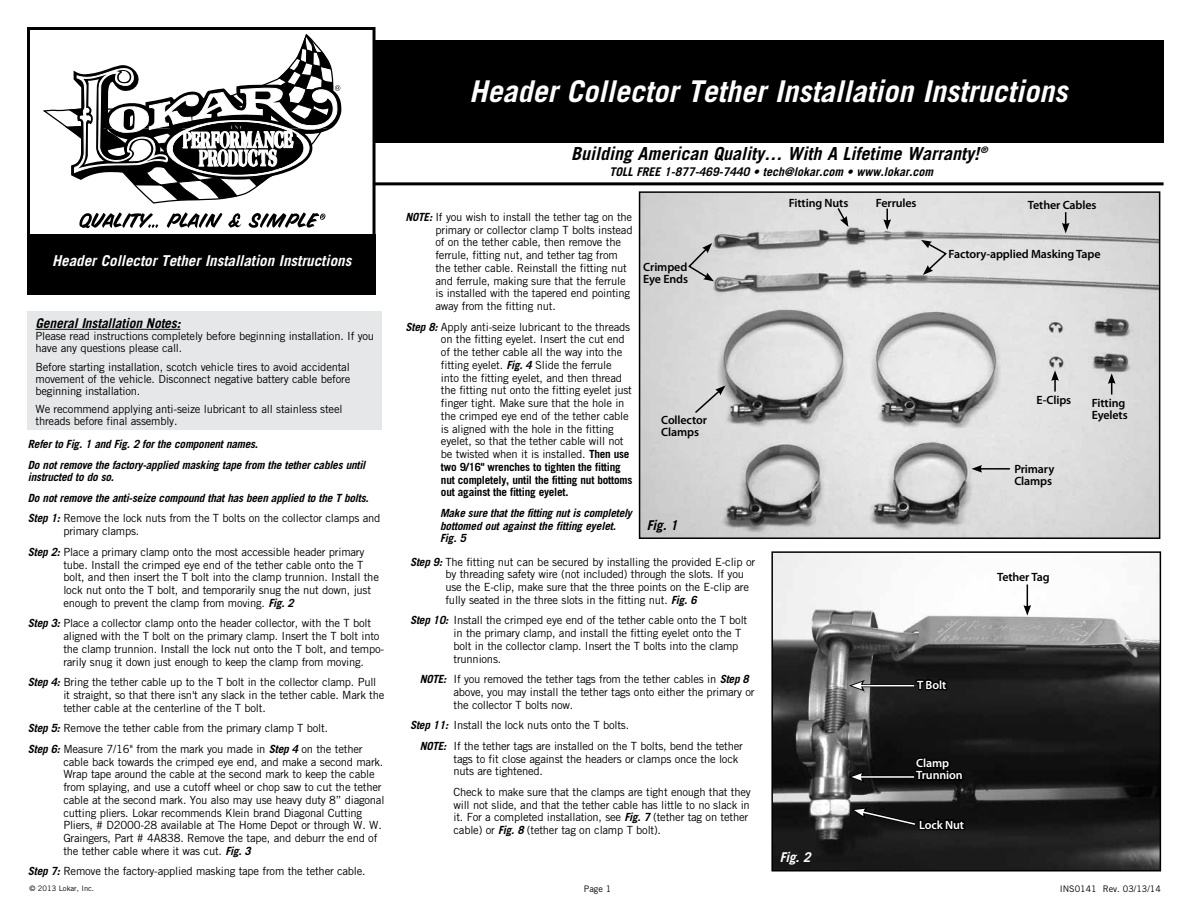
<style>
.page{position:relative;width:1188px;height:918px;background:#fff}
.page>*{position:absolute;margin:0;border:0;box-sizing:border-box;transform-origin:0 0}
.t1{font:italic 700 30px "Trade Gothic";color:#fff}
.t2{font:italic 700 18px "Trade Gothic";color:#000}
.t3{font:italic 700 15px "Trade Gothic";color:#fff}
.t4{font:italic 700 13.5px "Trade Gothic";letter-spacing:-.01em;color:#000}
.t5{font:italic 700 13.5px "Trade Gothic";color:#fff}
.t6{font:600 12px/12px "Myriad Pro";letter-spacing:-.01em;color:#000}
.t7{font:italic 700 12px "Trade Gothic";color:#000}
.t8{font:600 12px/12px "Myriad Pro";letter-spacing:-.01em;color:#fff}
.t9{font:11.25px/12.8px "Trade Gothic";letter-spacing:-.02em;color:#000}
.t10{font:italic 700 11.25px/20.5px "Trade Gothic";letter-spacing:-.02em;color:#000}
.t11{font:9px "Trade Gothic";color:#000}
.t12{font:italic 700 9px "Trade Gothic";color:#000}
.t13{font:7.5px "Trade Gothic";color:#000}
.s1{font-weight:400;font-style:normal}
.s2{font-weight:700;font-style:italic}
.s3{font-weight:700}
</style>
<div class="page">
<img style="left:642px;top:194px;width:515px;height:342px">
<div style="left:639px;top:191px;width:521px;height:348px;border:2px solid #000"></div>
<img style="left:774px;top:554px;width:384px;height:315px">
<div style="left:771px;top:551px;width:390px;height:321px;border:2px solid #000"></div>
<div style="left:364px;top:41px;width:800px;height:102px;background:#000"></div>
<hr style="left:366px;top:182px;width:798px;height:3px;background:#000">
<div style="left:28px;top:28px;width:346px;height:263px;background:#fff"></div>
<svg style="left:43px;top:109px;width:163px;height:95px"></svg>
<svg style="left:66px;top:34px;width:275px;height:166px"></svg>
<svg style="left:79px;top:212px;width:79px;height:16px"></svg>
<svg style="left:167px;top:212px;width:55px;height:16px"></svg>
<svg style="left:228px;top:213px;width:14px;height:15px"></svg>
<svg style="left:249px;top:212px;width:77px;height:16px"></svg>
<div style="left:27px;top:27px;width:349px;height:266px;border:3px solid #000"></div>
<div style="left:27px;top:234px;width:348px;height:60px;background:#000"></div>
<div style="left:27px;top:311px;width:355px;height:119px;background:#e6e7e8"></div>
<hr style="left:36px;top:329px;width:145px;height:1px;background:#000">
<svg style="left:914px;top:678px;width:35px;height:15px"></svg>
<svg style="left:913px;top:730px;width:52px;height:63px;background:#131313"></svg>
<hr style="left:980px;top:468px;width:30px;height:2px;background:#000">
<svg style="left:972px;top:465px;width:10px;height:8px"></svg>
<svg style="left:883px;top:209px;width:8px;height:21px"></svg>
<svg style="left:836px;top:206px;width:12px;height:21px"></svg>
<svg style="left:1062px;top:212px;width:8px;height:21px"></svg>
<svg style="left:1023px;top:584px;width:8px;height:32px"></svg>
<svg style="left:1051px;top:370px;width:8px;height:22px"></svg>
<svg style="left:1108px;top:373px;width:8px;height:22px"></svg>
<svg style="left:693px;top:385px;width:33px;height:30px"></svg>
<svg style="left:851px;top:807px;width:116px;height:34px;background:#1a1a1a"></svg>
<hr style="left:859px;top:775px;width:56px;height:3px;background:#000">
<hr style="left:859px;top:684px;width:56px;height:3px;background:#000">
<hr style="left:860px;top:776px;width:54px;height:2px;background:#fff">
<svg style="left:849px;top:771px;width:16px;height:12px"></svg>
<hr style="left:860px;top:685px;width:54px;height:1px;background:#fff">
<svg style="left:849px;top:680px;width:16px;height:12px"></svg>
<svg style="left:687px;top:243px;width:27px;height:38px"></svg>
<svg style="left:921px;top:240px;width:27px;height:35px"></svg>
<h1 class="t1" style="left:469px;top:73px;width:600px">Header Collector Tether Installation Instructions</h1>
<p class="t12" style="left:980px;top:145px;width:9px">®</p>
<h2 class="t2" style="left:571px;top:143px;width:410px">Building American Quality… With A Lifetime Warranty!</h2>
<h3 class="t3" style="left:52px;top:252px;width:301px">Header Collector Tether Installation Instructions</h3>
<p class="t4" style="left:36px;top:315px;width:147px">General Installation Notes:</p>
<p class="t9" style="left:36px;top:330px;width:340px;line-height:12px">Please read instructions completely before beginning installation. If you have any questions please call.</p>
<p class="t9" style="left:36px;top:361px;width:316px;line-height:12px;text-align:justify">Before starting installation, scotch vehicle tires to avoid accidental movement of the vehicle. Disconnect negative battery cable before beginning installation.</p>
<p class="t9" style="left:36px;top:403px;width:309px;line-height:12px">We recommend applying anti-seize lubricant to all stainless steel threads before final assembly.</p>
<p class="t10" style="left:28px;top:434px;width:339px">Refer to Fig. 1 and Fig. 2 for the component names.<br>Do not remove the factory-applied masking tape from the tether cables until</p>
<p class="t10" style="left:28px;top:467px;width:354px">instructed to do so.<br>Do not remove the anti-seize compound that has been applied to the T bolts.<br>Step 1: <span class="s1">Remove the lock nuts from the T bolts on the collector clamps and</span></p>
<p class="t9" style="left:28px;top:521px;width:338px;line-height:20.5px;text-indent:35px">primary clamps.<br><span class="s2">Step 2:</span> Place a primary clamp onto the most accessible header primary</p>
<p class="t9" style="left:63px;top:558px;width:317px">tube. Install the crimped eye end of the tether cable onto the T bolt, and then insert the T bolt into the clamp trunnion. Install the lock nut onto the T bolt, and temporarily snug the nut down, just enough to prevent the clamp from moving. <span class="s2">Fig. 2</span></p>
<p class="t9" style="left:63px;top:617px;width:322px;text-indent:-35px"><span class="s2">Step 3:</span> Place a collector clamp onto the header collector, with the T bolt aligned with the T bolt on the primary clamp. Insert the T bolt into the clamp trunnion. Install the lock nut onto the T bolt, and tempo&shy;rarily snug it down just enough to keep the clamp from moving.</p>
<p class="t9" style="left:63px;top:676px;width:323px;text-indent:-35px"><span class="s2">Step 4:</span> Bring the tether cable up to the T bolt in the collector clamp. Pull it straight, so that there isn't any slack in the tether cable. Mark the tether cable at the centerline of the T bolt.</p>
<p class="t9" style="left:28px;top:718px;width:336px;line-height:20.5px"><span class="s2">Step 5:</span> Remove the tether cable from the primary clamp T bolt.<br><span class="s2">Step 6:</span> Measure 7/16" from the mark you made in <span class="s2">Step 4</span> on the tether</p>
<p class="t9" style="left:63px;top:755px;width:323px">cable back towards the crimped eye end, and make a second mark.<br>Wrap tape around the cable at the second mark to keep the cable from splaying, and use a cutoff wheel or chop saw to cut the tether cable at the second mark. You also may use heavy duty 8” diagonal cutting pliers. Lokar recommends Klein brand Diagonal Cutting Pliers, # D2000-28 available at The Home Depot or through W. W.<br>Graingers, Part # 4A838. Remove the tape, and deburr the end of the tether cable where it was cut. <span class="s2">Fig. 3</span></p>
<p class="t9" style="left:28px;top:865px;width:339px"><span class="s2">Step 7:</span> Remove the factory-applied masking tape from the tether cable.</p>
<p class="t7" style="left:609px;top:165px;width:325px">TOLL FREE 1-877-469-7440 • tech@lokar.com • www.lokar.com</p>
<p class="t9" style="left:435px;top:210px;width:199px;text-indent:-30px"><span class="s2">NOTE:</span> If you wish to install the tether tag on the primary or collector clamp T bolts instead of on the tether cable, then remove the ferrule, fitting nut, and tether tag from the tether cable. Reinstall the fitting nut and ferrule, making sure that the ferrule is installed with the tapered end pointing away from the fitting nut.</p>
<p class="t9" style="left:441px;top:320px;width:193px;text-indent:-35px"><span class="s2">Step 8:</span> Apply anti-seize lubricant to the threads on the fitting eyelet. Insert the cut end of the tether cable all the way into the fitting eyelet. <span class="s2">Fig. 4</span> Slide the ferrule into the fitting eyelet, and then thread the fitting nut onto the fitting eyelet just finger tight. Make sure that the hole in the crimped eye end of the tether cable is aligned with the hole in the fitting eyelet, so that the tether cable will not be twisted when it is installed. <span class="s3">Then use two 9/16" wrenches to tighten the fitting nut completely, until the fitting nut bottoms out against the fitting eyelet.</span></p>
<p class="t10" style="left:440px;top:506px;width:193px;line-height:12.8px">Make sure that the fitting nut is completely bottomed out against the fitting eyelet.<br>Fig. 5</p>
<p class="t6" style="left:643px;top:261px;width:46px">Crimped<br>Eye Ends</p>
<p class="t6" style="left:661px;top:414px;width:47px">Collector<br>Clamps</p>
<p class="t4" style="left:647px;top:517px;width:32px">Fig. 1</p>
<p class="t6" style="left:789px;top:197px;width:61px">Fitting Nuts</p>
<p class="t6" style="left:876px;top:197px;width:42px">Ferrules</p>
<p class="t6" style="left:1028px;top:199px;width:70px">Tether Cables</p>
<p class="t6" style="left:949px;top:249px;width:154px">Factory-applied Masking Tape</p>
<p class="t6" style="left:1037px;top:394px;width:36px">E-Clips</p>
<p class="t6" style="left:1014px;top:463px;width:41px">Primary<br>Clamps</p>
<p class="t6" style="left:1092px;top:397px;width:37px">Fitting<br>Eyelets</p>
<p class="t9" style="left:445px;top:555px;width:311px;text-indent:-35px"><span class="s2">Step 9:</span> The fitting nut can be secured by installing the provided E-clip or by threading safety wire (not included) through the slots. If you use the E-clip, make sure that the three points on the E-clip are fully seated in the three slots in the fitting nut. <span class="s2">Fig. 6</span></p>
<p class="t9" style="left:454px;top:614px;width:295px;text-indent:-44px"><span class="s2">Step 10:</span> Install the crimped eye end of the tether cable onto the T bolt in the primary clamp, and install the fitting eyelet onto the T bolt in the collector clamp. Insert the T bolts into the clamp trunnions.</p>
<p class="t9" style="left:454px;top:673px;width:303px;text-indent:-34px"><span class="s2">NOTE:</span> If you removed the tether tags from the tether cables in <span class="s2">Step 8 </span>above, you may install the tether tags onto either the primary or the collector T bolts now.</p>
<p class="t9" style="left:420px;top:715px;width:325px;line-height:20.5px;text-indent:-10px"><span class="s2">Step 11:</span> Install the lock nuts onto the T bolts.<br><span class="s2">NOTE:</span> If the tether tags are installed on the T bolts, bend the tether</p>
<p class="t9" style="left:454px;top:752px;width:286px">tags to fit close against the headers or clamps once the lock nuts are tightened.</p>
<p class="t9" style="left:454px;top:785px;width:299px">Check to make sure that the clamps are tight enough that they will not slide, and that the tether cable has little to no slack in it. For a completed installation, see <span class="s2">Fig. 7</span> (tether tag on tether cable) or <span class="s2">Fig. 8</span> (tether tag on clamp T bolt).</p>
<p class="t5" style="left:780px;top:849px;width:32px">Fig. 2</p>
<p class="t6" style="left:997px;top:572px;width:54px">Tether Tag</p>
<p class="t8" style="left:917px;top:679px;width:31px">T Bolt</p>
<p class="t8" style="left:916px;top:757px;width:48px">Clamp<br>Trunnion</p>
<p class="t8" style="left:919px;top:819px;width:46px">Lock Nut</p>
<p class="t13" style="left:29px;top:884px;width:66px">© 2013 Lokar, Inc.</p>
<p class="t11" style="left:584px;top:883px;width:29px">Page 1</p>
<p class="t11" style="left:1060px;top:883px;width:103px">INS0141 Rev. 03/13/14</p>
</div>
